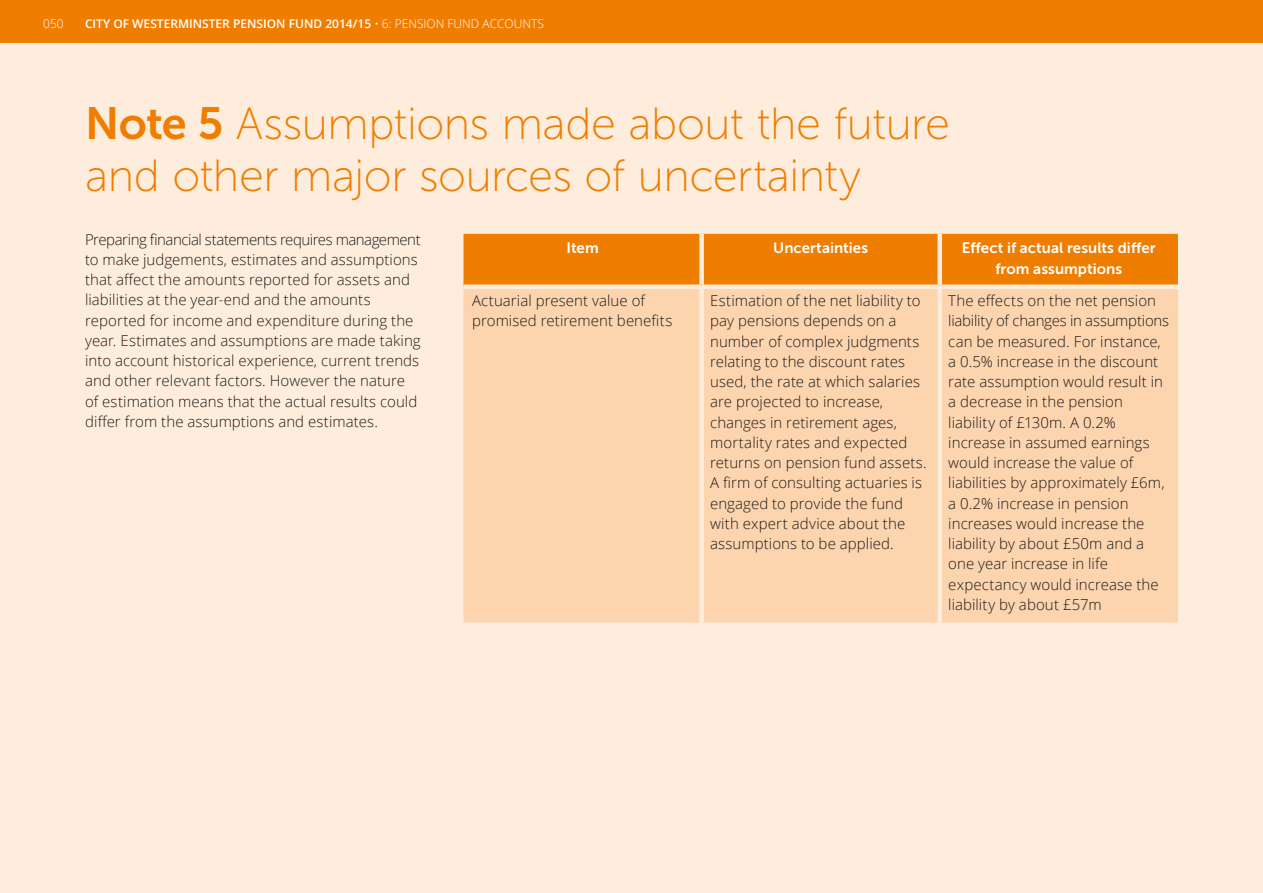
<style>
.page{position:relative;width:1263px;height:893px;background:#feeddc}
.page>*{position:absolute;margin:0;border:0;box-sizing:border-box;transform-origin:0 0}
.WCC_AR2014_Header_NE{font:45px/52.5px "Museo Sans 100";letter-spacing:-.01em;color:#ef7d00}
.WCC_AR2014_General_T{font:300 15px/20.2px "Open Sans";letter-spacing:.005em;color:#1c1c1a}
.t1{font:15px/21px "Museo Sans 700";letter-spacing:.005em;color:#fff;text-align:center}
.t2{font:600 12px "Open Sans";color:#fff}
.t3{font:300 12px "Open Sans";color:#fff}
.s1{font-weight:300}
.s2{font-family:"Museo Sans 700"}
</style>
<div class="page">
<div style="left:463px;top:234px;width:715px;height:51px;background:#ef7d00"></div>
<div style="left:463px;top:289px;width:715px;height:333px;background:#fcd4ae"></div>
<div style="left:699px;top:234px;width:5px;height:51px;background:#feeddc"></div>
<div style="left:937px;top:234px;width:5px;height:51px;background:#feeddc"></div>
<div style="left:699px;top:289px;width:5px;height:333px;background:#feeddc"></div>
<div style="left:937px;top:289px;width:5px;height:333px;background:#feeddc"></div>
<div style="left:0;top:0;width:1263px;height:43px;background:#ef7d00"></div>
<p class="t3" style="left:43px;top:15px;width:22px">050</p>
<p class="t2" style="left:85px;top:15px;width:460px">CITY OF WESTERMINSTER PENSION FUND 2014/15 <span class="s1">• 6: PENSION FUND ACCOUNTS</span></p>
<p class="WCC_AR2014_Header_NE" style="left:85px;top:98px;width:866px"><span class="s2">Note 5</span> Assumptions made about the future and other major sources of uncertainty</p>
<p class="WCC_AR2014_General_T" style="left:85px;top:229px;width:337px">Preparing financial statements requires management to make judgements, estimates and assumptions that affect the amounts reported for assets and liabilities at the year-end and the amounts reported for income and expenditure during the year. Estimates and assumptions are made taking into account historical experience, current trends and other relevant factors. However the nature of estimation means that the actual results could differ from the assumptions and estimates.</p>
<p class="t1" style="left:566px;top:237px;width:34px">Item</p>
<p class="t1" style="left:773px;top:237px;width:96px">Uncertainties</p>
<p class="t1" style="left:962px;top:237px;width:195px">Effect if actual results differ from assumptions</p>
<p class="WCC_AR2014_General_T" style="left:472px;top:290px;width:202px">Actuarial present value of promised retirement benefits</p>
<p class="WCC_AR2014_General_T" style="left:710px;top:290px;width:218px">Estimation of the net liability to pay pensions depends on a number of complex judgments relating to the discount rates used, the rate at which salaries are projected to increase, changes in retirement ages, mortality rates and expected returns on pension fund assets.<br>A firm of consulting actuaries is engaged to provide the fund with expert advice about the assumptions to be applied.</p>
<p class="WCC_AR2014_General_T" style="left:948px;top:290px;width:222px">The effects on the net pension liability of changes in assumptions can be measured. For instance, a 0.5% increase in the discount rate assumption would result in a decrease in the pension liability of £130m. A 0.2% increase in assumed earnings would increase the value of liabilities by approximately £6m, a 0.2% increase in pension increases would increase the liability by about £50m and a one year increase in life expectancy would increase the liability by about £57m</p>
</div>
